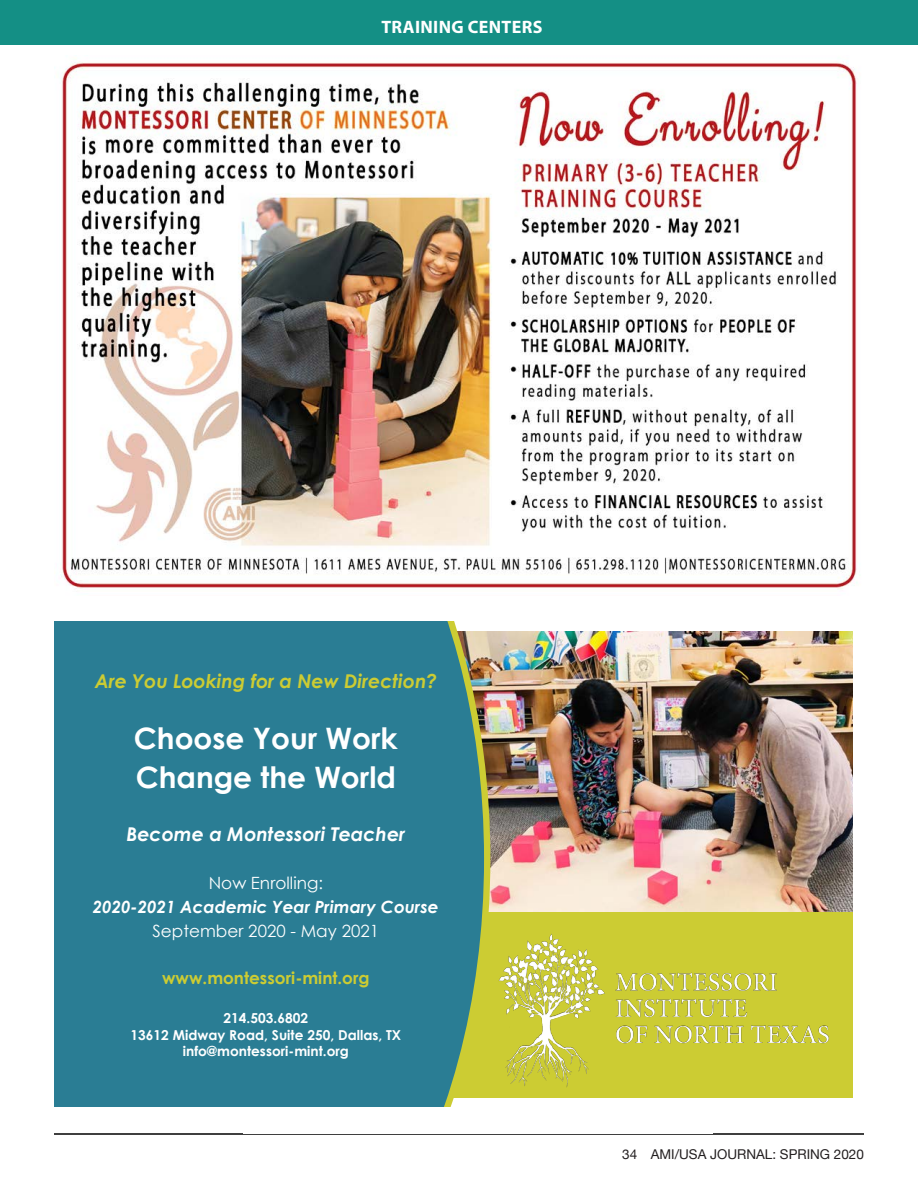
<style>
.page{position:relative;width:918px;height:1188px;background:#fff}
.page>*{position:absolute;margin:0;border:0;box-sizing:border-box;transform-origin:0 0}
.t1{font:700 29.55px/39.5px "Century Gothic";color:#fff}
.t2{font:italic 700 19.05px "Century Gothic";color:#cc3}
.t3{font:italic 700 19.05px "Century Gothic";color:#fff}
.t4{font:700 18px "Myriad Pro";letter-spacing:.02em;color:#fff}
.t5{font:16.8px "Century Gothic";color:#fff}
.t6{font:italic 700 16.8px "Century Gothic";color:#fff}
.t7{font:700 16.8px "Century Gothic";color:#cc3}
.t8{font:700 13.65px/17px "Century Gothic";color:#fff;text-align:center}
.t9{font:13.5px "Helvetica Neue";color:#231f20}
</style>
<div class="page">
<div style="left:0;top:0;width:918px;height:45px;background:#148f85"></div>
<hr style="left:54px;top:1133px;width:810px;height:2px;background:#000">
<img style="left:490px;top:631px;width:363px;height:260px">
<div style="left:54px;top:622px;width:436px;height:485px;background:#2a7d94"></div>
<img style="left:442px;top:891px;width:411px;height:216px">
<img style="left:61px;top:62px;width:797px;height:528px">
<h3 class="t4" style="left:381px;top:15px;width:163px">TRAINING CENTERS</h3>
<h2 class="t2" style="left:95px;top:666px;width:344px">Are You Looking for a New Direction?</h2>
<h1 class="t1" style="left:134px;top:717px;width:265px">Choose Your Work<br>Change the World</h1>
<h2 class="t3" style="left:126px;top:820px;width:280px">Become a Montessori Teacher</h2>
<p class="t5" style="left:209px;top:872px;width:116px">Now Enrolling:</p>
<p class="t6" style="left:93px;top:894px;width:347px">2020-2021 Academic Year Primary Course</p>
<p class="t5" style="left:153px;top:919px;width:228px">September 2020 - May 2021</p>
<p class="t7" style="left:162px;top:966px;width:209px">www.montessori-mint.org</p>
<p class="t8" style="left:130px;top:1009px;width:272px">214.503.6802<br>13612 Midway Road, Suite 250, Dallas, TX info@montessori-mint.org</p>
<p class="t9" style="left:622px;top:1144px;width:243px">34 AMI/USA JOURNAL: SPRING 2020</p>
</div>
